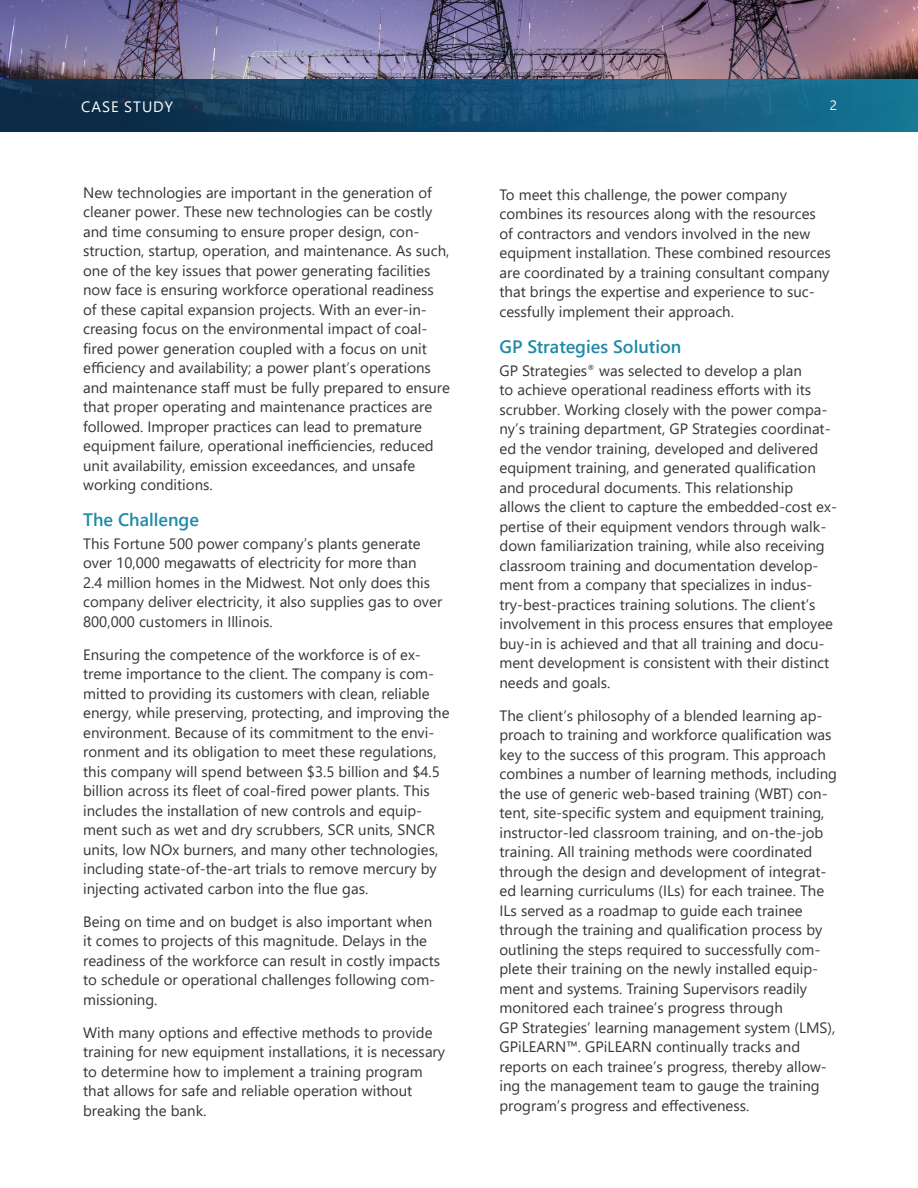
<style>
.page{position:relative;width:918px;height:1188px;background:#fff}
.page>*{position:absolute;margin:0;border:0;box-sizing:border-box;transform-origin:0 0}
.bullet_point{font:600 18px "Segoe UI";color:#208aa7}
.paragraph{font:15px/19.5px "Segoe UI";color:#353534}
.t1{font:15px "Segoe UI";letter-spacing:.065em;color:#fff}
.t2{font:13.5px "Segoe UI";color:#fff}
</style>
<div class="page">
<img style="left:0;top:0;width:918px;height:80px">
<svg style="left:0;top:80px;width:918px;height:52px;background:#134d6e"></svg>
<p class="t1" style="left:81px;top:92px;width:93px">CASE STUDY</p>
<p class="t2" style="left:830px;top:93px;width:9px">2</p>
<p class="paragraph" style="left:83px;top:181px;width:368px">New technologies are important in the generation of cleaner power. These new technologies can be costly and time consuming to ensure proper design, con&shy;struction, startup, operation, and maintenance. As such, one of the key issues that power generating facilities now face is ensuring workforce operational readiness of these capital expansion projects. With an ever-in&shy;creasing focus on the environmental impact of coal&shy;fired power generation coupled with a focus on unit efficiency and availability; a power plant’s operations and maintenance staff must be fully prepared to ensure that proper operating and maintenance practices are followed. Improper practices can lead to premature equipment failure, operational inefficiencies, reduced unit availability, emission exceedances, and unsafe working conditions.</p>
<p class="bullet_point" style="left:83px;top:503px;width:117px">The Challenge</p>
<p class="paragraph" style="left:83px;top:533px;width:361px">This Fortune 500 power company’s plants generate over 10,000 megawatts of electricity for more than<br>2.4 million homes in the Midwest. Not only does this company deliver electricity, it also supplies gas to over 800,000 customers in Illinois.</p>
<p class="paragraph" style="left:83px;top:644px;width:368px">Ensuring the competence of the workforce is of ex&shy;treme importance to the client. The company is com&shy;mitted to providing its customers with clean, reliable energy, while preserving, protecting, and improving the environment. Because of its commitment to the envi&shy;ronment and its obligation to meet these regulations, this company will spend between $3.5 billion and $4.5 billion across its fleet of coal-fired power plants. This includes the installation of new controls and equip&shy;ment such as wet and dry scrubbers, SCR units, SNCR units, low NOx burners, and many other technologies, including state-of-the-art trials to remove mercury by injecting activated carbon into the flue gas.</p>
<p class="paragraph" style="left:83px;top:911px;width:359px">Being on time and on budget is also important when it comes to projects of this magnitude. Delays in the readiness of the workforce can result in costly impacts to schedule or operational challenges following com&shy;missioning.</p>
<p class="paragraph" style="left:83px;top:1022px;width:363px">With many options and effective methods to provide training for new equipment installations, it is necessary to determine how to implement a training program that allows for safe and reliable operation without breaking the bank.</p>
<p class="paragraph" style="left:500px;top:184px;width:333px">To meet this challenge, the power company combines its resources along with the resources of contractors and vendors involved in the new equipment installation. These combined resources are coordinated by a training consultant company that brings the expertise and experience to suc&shy;cessfully implement their approach.</p>
<p class="bullet_point" style="left:500px;top:330px;width:183px">GP Strategies Solution</p>
<p class="paragraph" style="left:500px;top:359px;width:339px">GP Strategies<sup>®</sup> was selected to develop a plan<br>to achieve operational readiness efforts with its scrubber. Working closely with the power compa&shy;ny’s training department, GP Strategies coordinat&shy;ed the vendor training, developed and delivered equipment training, and generated qualification and procedural documents. This relationship allows the client to capture the embedded-cost ex&shy;pertise of their equipment vendors through walk&shy;down familiarization training, while also receiving classroom training and documentation develop&shy;ment from a company that specializes in indus&shy;try-best-practices training solutions. The client’s involvement in this process ensures that employee buy-in is achieved and that all training and docu&shy;ment development is consistent with their distinct needs and goals.</p>
<p class="paragraph" style="left:500px;top:704px;width:339px">The client’s philosophy of a blended learning ap&shy;proach to training and workforce qualification was key to the success of this program. This approach combines a number of learning methods, including the use of generic web-based training (WBT) con&shy;tent, site-specific system and equipment training, instructor-led classroom training, and on-the-job training. All training methods were coordinated through the design and development of integrat&shy;ed learning curriculums (ILs) for each trainee. The ILs served as a roadmap to guide each trainee through the training and qualification process by outlining the steps required to successfully com&shy;plete their training on the newly installed equip&shy;ment and systems. Training Supervisors readily monitored each trainee’s progress through<br>GP Strategies’ learning management system (LMS), GPiLEARN™. GPiLEARN continually tracks and reports on each trainee’s progress, thereby allow&shy;ing the management team to gauge the training program’s progress and effectiveness.</p>
</div>
